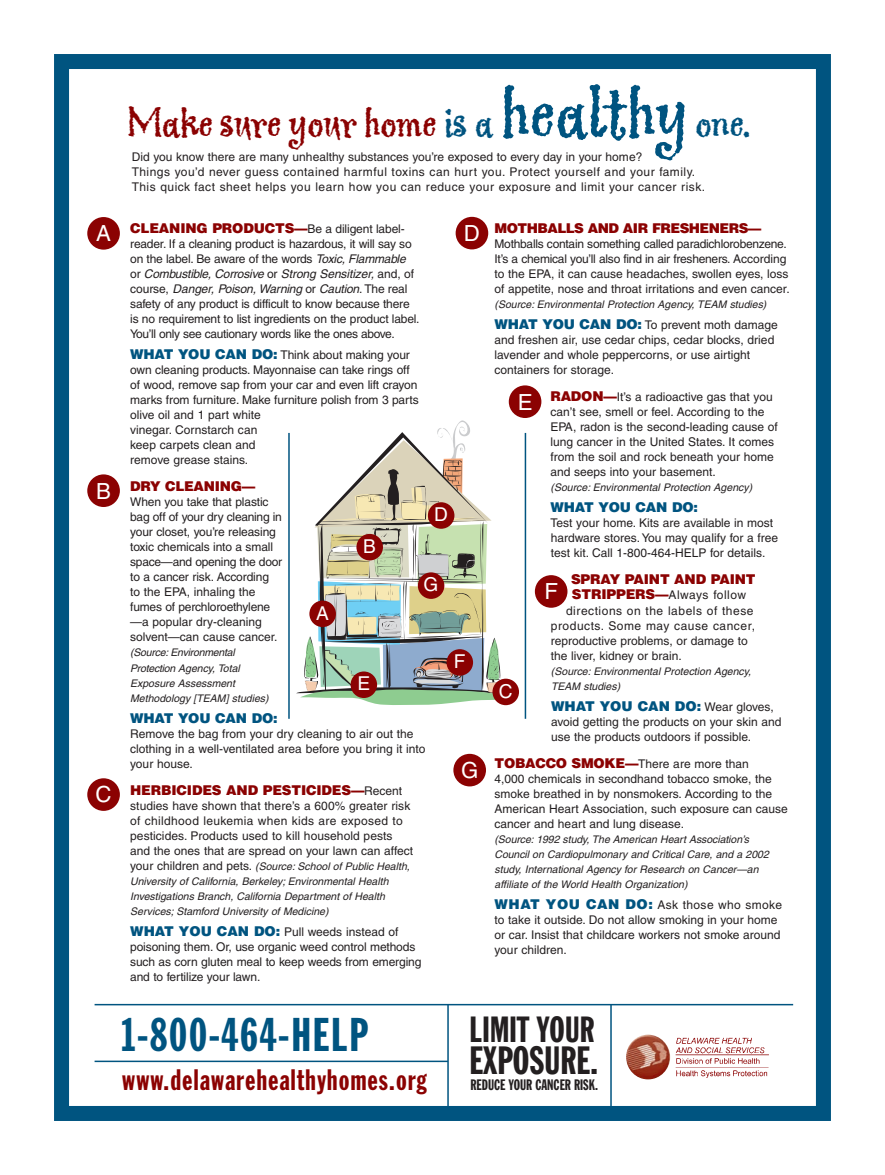
<style>
.page{position:relative;width:885px;height:1175px;background:#fff}
.page>*{position:absolute;margin:0;border:0;box-sizing:border-box;transform-origin:0 0}
.t1{font:46.5px "Franklin Gothic Extra Cond";letter-spacing:.04em;color:#005480}
.t2{font:45px "Greymantle MVB";letter-spacing:-.015em;color:#8b0202}
.t3{font:38.7px "Franklin Gothic Extra Cond";letter-spacing:.01em;color:#231f20}
.t4{font:35.85px "Franklin Gothic Extra Cond";letter-spacing:.01em;color:#231f20}
.t5{font:29.1px "Franklin Gothic Extra Cond";letter-spacing:.04em;color:#8b0202}
.t6{font:22.2px "Helvetica";color:#fff}
.t7{font:19.05px "Helvetica";color:#fff}
.t8{font:14.85px "Franklin Gothic Extra Cond";color:#231f20}
.t9{font:900 13.5px "Helvetica";letter-spacing:-.015em;color:#8b0202}
.t10{font:900 13.5px "Helvetica";letter-spacing:-.015em;color:#005480}
.t11{font:900 13.5px "Helvetica";letter-spacing:-.04em;color:#8b0202}
.t12{font:12px/15px "Helvetica";color:#231f20}
.t13{font:12px/15px "Helvetica";letter-spacing:.04em;color:#231f20}
.t14{font:12px/15px "Helvetica";letter-spacing:-.02em;color:#231f20}
.t15{font:12px "Helvetica";letter-spacing:.045em;color:#231f20}
.t16{font:italic 10.5px/15px "Helvetica";color:#231f20}
.s1{color:#005480}
.s2{font-size:79.5px;color:#005480}
.s3{font-weight:900;font-size:13.5px;color:#005480}
.s4{font-weight:900;font-size:13.5px;color:#8b0202}
.s5{font-weight:400;font-size:12px;color:#231f20}
.s6{font-style:italic}
.s7{font-style:normal;font-size:12px}
</style>
<div class="page">
<div style="left:54px;top:54px;width:776px;height:1066px;border:15px solid #005480"></div>
<img style="left:675px;top:1037px;width:94px;height:41px">
<svg style="left:296px;top:420px;width:206px;height:285px"></svg>
<div style="left:417px;top:572px;width:27px;height:27px;background:#8b0202;border-radius:50%"></div>
<div style="left:309px;top:600px;width:27px;height:27px;background:#8b0202;border-radius:50%"></div>
<div style="left:356px;top:534px;width:27px;height:26px;background:#8b0202;border-radius:50%"></div>
<div style="left:492px;top:678px;width:27px;height:27px;background:#8b0202;border-radius:50%"></div>
<div style="left:428px;top:502px;width:26px;height:27px;background:#8b0202;border-radius:50%"></div>
<div style="left:350px;top:671px;width:27px;height:27px;background:#8b0202;border-radius:50%"></div>
<div style="left:446px;top:649px;width:27px;height:26px;background:#8b0202;border-radius:50%"></div>
<hr style="left:288px;top:433px;width:2px;height:285px;background:#005480">
<hr style="left:524px;top:433px;width:2px;height:285px;background:#005480">
<div style="left:508px;top:385px;width:33px;height:33px;background:#8b0202;border-radius:50%"></div>
<div style="left:534px;top:575px;width:33px;height:32px;background:#8b0202;border-radius:50%"></div>
<div style="left:453px;top:754px;width:33px;height:32px;background:#8b0202;border-radius:50%"></div>
<div style="left:455px;top:217px;width:33px;height:32px;background:#8b0202;border-radius:50%"></div>
<div style="left:87px;top:217px;width:33px;height:33px;background:#8b0202;border-radius:50%"></div>
<div style="left:87px;top:474px;width:33px;height:33px;background:#8b0202;border-radius:50%"></div>
<div style="left:87px;top:778px;width:33px;height:33px;background:#8b0202;border-radius:50%"></div>
<hr style="left:94px;top:1003px;width:698px;height:2px;background:#005480">
<hr style="left:94px;top:1060px;width:354px;height:2px;background:#005480">
<hr style="left:447px;top:1004px;width:1px;height:103px;background:#005480">
<hr style="left:610px;top:1004px;width:1px;height:107px;background:#005480">
<img style="left:626px;top:1034px;width:44px;height:45px">
<h2 class="t2" style="left:126px;top:107px;width:624px">Make sure your home <span class="s1">is a</span> <span class="s2">healthy</span> <span class="s1">one.</span></h2>
<p class="t13" style="left:132px;top:150px;width:575px">Did you know there are many unhealthy substances you’re exposed to every day in your home?<br>Things you’d never guess contained harmful toxins can hurt you. Protect yourself and your family.<br>This quick fact sheet helps you learn how you can reduce your exposure and limit your cancer risk.</p>
<p class="t11" style="left:494px;top:221px;width:268px">MOTHBALLS AND AIR FRESHENERS—</p>
<p class="t14" style="left:494px;top:238px;width:296px">Mothballs contain something called paradichlorobenzene.<br>It’s a chemical you’ll also find in air fresheners. According to the EPA, it can cause headaches, swollen eyes, loss of appetite, nose and throat irritations and even cancer.</p>
<p class="t16" style="left:494px;top:298px;width:273px">(Source: Environmental Protection Agency, TEAM studies)</p>
<p class="t12" style="left:494px;top:319px;width:285px"><span class="s3">WHAT YOU CAN DO:</span> To prevent moth damage and freshen air, use cedar chips, cedar blocks, dried lavender and whole peppercorns, or use airtight containers for storage.</p>
<p class="t12" style="left:550px;top:391px;width:229px"><span class="s4">RADON—</span>It’s a radioactive gas that you can’t see, smell or feel. According to the EPA, radon is the second-leading cause of lung cancer in the United States. It comes from the soil and rock beneath your home and seeps into your basement.</p>
<p class="t16" style="left:550px;top:481px;width:203px">(Source: Environmental Protection Agency)</p>
<p class="t10" style="left:550px;top:500px;width:149px">WHAT YOU CAN DO:</p>
<p class="t12" style="left:550px;top:517px;width:229px">Test your home. Kits are available in most hardware stores. You may qualify for a free test kit. Call 1-800-464-HELP for details.</p>
<p class="t9" style="left:571px;top:572px;width:186px">SPRAY PAINT AND PAINT</p>
<p class="t15" style="left:571px;top:591px;width:176px"><span class="s4">STRIPPERS—</span>Always follow</p>
<p class="t15" style="left:566px;top:606px;width:189px">directions on the labels of these</p>
<p class="t15" style="left:550px;top:621px;width:205px">products. Some may cause cancer,</p>
<p class="t12" style="left:550px;top:634px;width:198px">reproductive problems, or damage to</p>
<p class="t12" style="left:550px;top:649px;width:132px">the liver, kidney or brain.</p>
<p class="t16" style="left:551px;top:664px;width:201px">(Source: Environmental Protection Agency,<br>TEAM studies)</p>
<p class="t10" style="left:551px;top:698px;width:224px">WHAT YOU CAN DO: <span class="s5">Wear gloves,</span></p>
<p class="t12" style="left:551px;top:715px;width:232px">avoid getting the products on your skin and use the products outdoors if possible.</p>
<p class="t12" style="left:494px;top:757px;width:295px"><span class="s4">TOBACCO SMOKE—</span>There are more than<br>4,000 chemicals in secondhand tobacco smoke, the smoke breathed in by nonsmokers. According to the American Heart Association, such exposure can cause cancer and heart and lung disease.</p>
<p class="t16" style="left:494px;top:832px;width:276px">(Source: 1992 study, The American Heart Association’s Council on Cardiopulmonary and Critical Care, and a 2002 study, International Agency for Research on Cancer—an affiliate of the World Health Organization)</p>
<p class="t12" style="left:494px;top:898px;width:289px"><span class="s3">WHAT YOU CAN DO:</span> Ask those who smoke to take it outside. Do not allow smoking in your home or car. Insist that childcare workers not smoke around your children.</p>
<p class="t9" style="left:130px;top:221px;width:276px">CLEANING PRODUCTS—<span class="s5">Be a diligent label-</span></p>
<p class="t12" style="left:130px;top:238px;width:291px">reader. If a cleaning product is hazardous, it will say so on the label. Be aware of the words <span class="s6">Toxic, Flammable<br></span>or <span class="s6">Combustible, Corrosive</span> or <span class="s6">Strong Sensitizer,</span> and, of course, <span class="s6">Danger, Poison, Warning</span> or <span class="s6">Caution</span>. The real safety of any product is difficult to know because there is no requirement to list ingredients on the product label.<br>You’ll only see cautionary words like the ones above.</p>
<p class="t12" style="left:130px;top:349px;width:290px"><span class="s3">WHAT YOU CAN DO:</span> Think about making your own cleaning products. Mayonnaise can take rings off of wood, remove sap from your car and even lift crayon marks from furniture. Make furniture polish from 3 parts olive oil and 1 part white<br>vinegar. Cornstarch can<br>keep carpets clean and<br>remove grease stains.</p>
<p class="t9" style="left:130px;top:479px;width:126px">DRY CLEANING—</p>
<p class="t12" style="left:130px;top:496px;width:153px">When you take that plastic bag off of your dry cleaning in your closet, you’re releasing toxic chemicals into a small space—and opening the door to a cancer risk. According<br>to the EPA, inhaling the fumes of perchloroethylene —a popular dry-cleaning solvent—can cause cancer.</p>
<p class="t16" style="left:130px;top:646px;width:140px">(Source: Environmental<br>Protection Agency, Total<br>Exposure Assessment<br>Methodology [TEAM] studies)</p>
<p class="t10" style="left:130px;top:710px;width:149px">WHAT YOU CAN DO:</p>
<p class="t12" style="left:130px;top:727px;width:296px">Remove the bag from your dry cleaning to air out the clothing in a well-ventilated area before you bring it into your house.</p>
<p class="t9" style="left:130px;top:782px;width:273px">HERBICIDES AND PESTICIDES—<span class="s5">Recent</span></p>
<p class="t12" style="left:130px;top:799px;width:284px">studies have shown that there’s a 600% greater risk of childhood leukemia when kids are exposed to pesticides. Products used to kill household pests and the ones that are spread on your lawn can affect</p>
<p class="t16" style="left:130px;top:859px;width:281px"><span class="s7">your children and pets.</span> (Source: School of Public Health, University of California, Berkeley; Environmental Health Investigations Branch, California Department of Health Services; Stamford University of Medicine)</p>
<p class="t12" style="left:130px;top:925px;width:293px"><span class="s3">WHAT YOU CAN DO:</span> Pull weeds instead of poisoning them. Or, use organic weed control methods such as corn gluten meal to keep weeds from emerging and to fertilize your lawn.</p>
<h3 class="t6" style="left:96px;top:225px;width:16px">A</h3>
<h3 class="t6" style="left:464px;top:225px;width:18px">D</h3>
<h3 class="t6" style="left:517px;top:393px;width:16px">E</h3>
<h3 class="t6" style="left:96px;top:482px;width:16px">B</h3>
<h3 class="t7" style="left:434px;top:507px;width:15px">D</h3>
<h3 class="t7" style="left:363px;top:539px;width:14px">B</h3>
<h3 class="t7" style="left:423px;top:577px;width:16px">G</h3>
<h3 class="t6" style="left:544px;top:583px;width:15px">F</h3>
<h3 class="t7" style="left:316px;top:606px;width:14px">A</h3>
<h3 class="t7" style="left:454px;top:654px;width:13px">F</h3>
<h3 class="t7" style="left:357px;top:677px;width:14px">E</h3>
<h3 class="t7" style="left:498px;top:684px;width:15px">C</h3>
<h3 class="t6" style="left:461px;top:762px;width:19px">G</h3>
<h3 class="t6" style="left:95px;top:786px;width:18px">C</h3>
<h1 class="t1" style="left:122px;top:1017px;width:246px">1-800-464-HELP</h1>
<h3 class="t5" style="left:122px;top:1068px;width:305px">www.delawarehealthyhomes.org</h3>
<h3 class="t4" style="left:469px;top:1016px;width:126px">LIMIT YOUR</h3>
<h3 class="t3" style="left:469px;top:1046px;width:130px">EXPOSURE.</h3>
<p class="t8" style="left:470px;top:1079px;width:129px">REDUCE YOUR CANCER RISK.</p>
</div>
